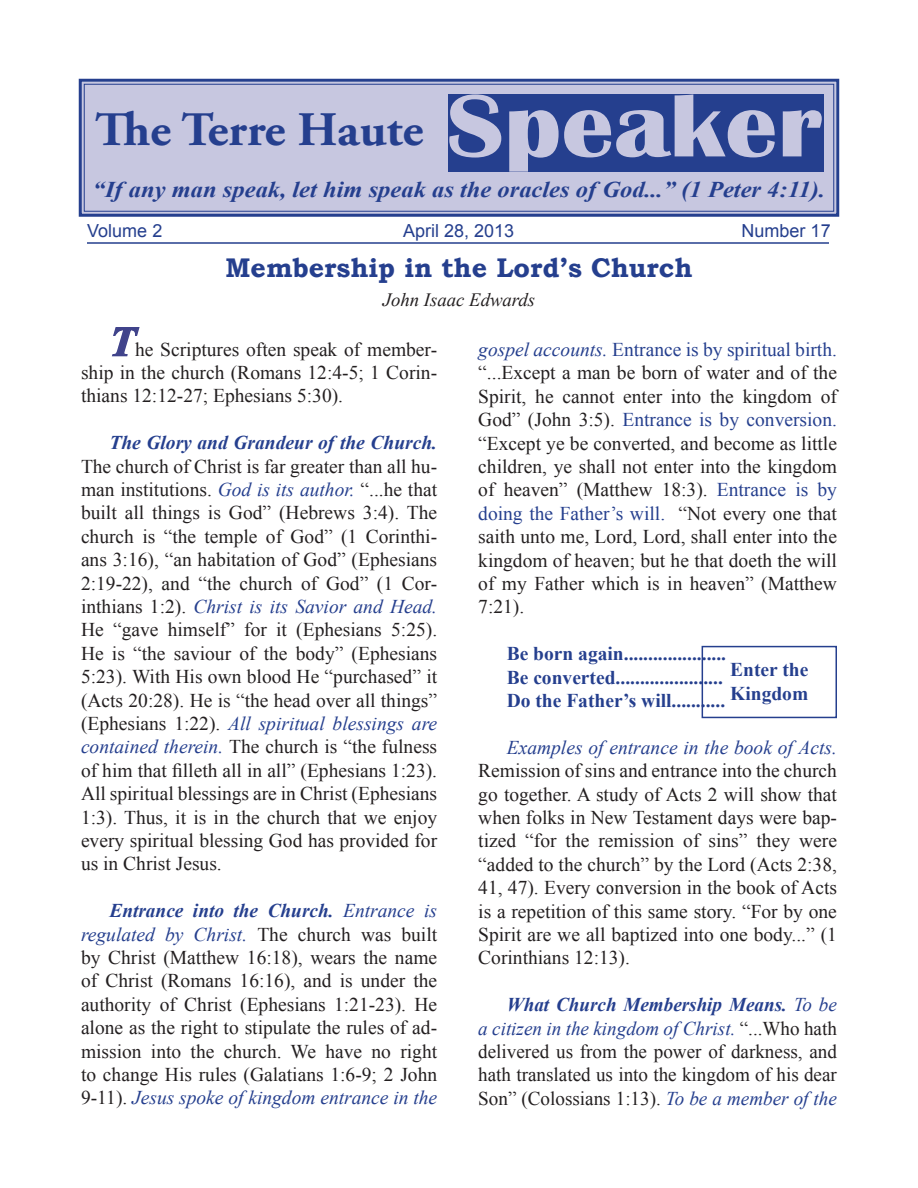
<style>
.page{position:relative;width:918px;height:1188px;background:#fff}
.page>*{position:absolute;margin:0;border:0;box-sizing:border-box;transform-origin:0 0}
.t1{font:700 91.5px "Britannic";color:#c7c7e0;scale:1.15 1}
.t2{font:700 48px "Adobe Garamond Pro";color:#253f8e;scale:1.04 1}
.t3{font:700 27px "Bookman Old Style";color:#253f8e}
.t4{font:italic 700 22.5px "Times New Roman";color:#253f8e;scale:1.09 1}
.t5{font:19.5px/23.4px "Times New Roman";color:#231f20;text-align:justify}
.t6{font:700 19.5px "Times New Roman";color:#253f8e}
.t7{font:italic 18.75px "Times New Roman";color:#231f20}
.t8{font:18px "Arial";color:#253f8e}
.s1{font-weight:700;font-style:italic;font-size:42px;color:#40438b}
.s2{font-weight:700;font-style:italic;color:#253f8e}
.s3{font-style:italic;color:#253f8e}
.s4{color:#253f8e}
</style>
<div class="page">
<svg style="left:78px;top:78px;width:762px;height:139px;background:#bbbdda"></svg>
<div style="left:84px;top:84px;width:750px;height:128px;border:1px solid #253f8e"></div>
<div style="left:448px;top:94px;width:376px;height:78px;background:#253f8e"></div>
<hr style="left:87px;top:242px;width:742px;height:2px;background:#253f8e">
<svg style="left:112px;top:327px;width:28px;height:30px"></svg>
<div style="left:702px;top:646px;width:135px;height:72px;border:2px solid #253f8e"></div>
<p class="t1" style="left:446px;top:74px;width:329px">Speaker</p>
<p class="t4" style="left:93px;top:173px;width:673px">“If any man speak, let him speak as the oracles of God...” (1 Peter 4:11).</p>
<p class="t8" style="left:87px;top:218px;width:77px">Volume 2</p>
<p class="t8" style="left:403px;top:218px;width:113px">April 28, 2013</p>
<p class="t8" style="left:742px;top:218px;width:91px">Number 17</p>
<p class="t3" style="left:225px;top:248px;width:469px">Membership in the Lord’s Church</p>
<p class="t7" style="left:383px;top:287px;width:154px">John Isaac Edwards</p>
<p class="t5" style="left:81px;top:337px;width:358px;text-indent:28px"><span class="s1">T</span>he Scriptures often speak of member&shy;ship in the church (Romans 12:4-5; 1 Corin&shy;thians 12:12-27; Ephesians 5:30).</p>
<p class="t5" style="left:81px;top:430px;width:358px;text-indent:28px"><span class="s2">The Glory and Grandeur of the Church.<br></span>The church of Christ is far greater than all hu&shy;man institutions. <span class="s3">God is its author.</span> “...he that built all things is God” (Hebrews 3:4). The church is “the temple of God” (1 Corinthi&shy;ans 3:16), “an habitation of God” (Ephesians 2:19-22), and “the church of God” (1 Cor&shy;inthians 1:2). <span class="s3">Christ is its Savior and Head.<br></span>He “gave himself” for it (Ephesians 5:25).<br>He is “the saviour of the body” (Ephesians 5:23). With His own blood He “purchased” it (Acts 20:28). He is “the head over all things” (Ephesians 1:22). <span class="s3">All spiritual blessings are contained therein.</span> The church is “the fulness of him that filleth all in all” (Ephesians 1:23).<br>All spiritual blessings are in Christ (Ephesians 1:3). Thus, it is in the church that we enjoy every spiritual blessing God has provided for us in Christ Jesus.</p>
<p class="t5" style="left:81px;top:898px;width:358px;text-indent:28px"><span class="s2">Entrance into the Church.</span> <span class="s3">Entrance is regulated by Christ.</span> The church was built by Christ (Matthew 16:18), wears the name of Christ (Romans 16:16), and is under the authority of Christ (Ephesians 1:21-23). He alone as the right to stipulate the rules of ad&shy;mission into the church. We have no right to change His rules (Galatians 1:6-9; 2 John 9-11). <span class="s3">Jesus spoke of kingdom entrance in the</span></p>
<p class="t2" style="left:95px;top:102px;width:317px">The Terre Haute</p>
<p class="t5" style="left:478px;top:337px;width:360px"><span class="s3">gospel accounts.</span> <span class="s4">Entrance is by spiritual birth. </span>“...Except a man be born of water and of the Spirit, he cannot enter into the kingdom of God” (John 3:5). <span class="s4">Entrance is by conversion. </span>“Except ye be converted, and become as little children, ye shall not enter into the kingdom of heaven” (Matthew 18:3). <span class="s4">Entrance is by doing the Father’s will.</span> “Not every one that saith unto me, Lord, Lord, shall enter into the kingdom of heaven; but he that doeth the will of my Father which is in heaven” (Matthew 7:21).</p>
<p class="t6" style="left:507px;top:640px;width:221px">Be born again.....................</p>
<p class="t6" style="left:507px;top:663px;width:218px">Be converted......................</p>
<p class="t6" style="left:507px;top:686px;width:220px">Do the Father’s will...........</p>
<p class="t5" style="left:478px;top:735px;width:360px;text-indent:28px"><span class="s3">Examples of entrance in the book of Acts.<br></span>Remission of sins and entrance into the church go together. A study of Acts 2 will show that when folks in New Testament days were bap&shy;tized “for the remission of sins” they were “added to the church” by the Lord (Acts 2:38, 41, 47). Every conversion in the book of Acts is a repetition of this same story. “For by one Spirit are we all baptized into one body...” (1<br>Corinthians 12:13).</p>
<p class="t5" style="left:478px;top:992px;width:360px;text-indent:28px"><span class="s2">What Church Membership Means.</span> <span class="s3">To be a citizen in the kingdom of Christ.</span> “...Who hath delivered us from the power of darkness, and hath translated us into the kingdom of his dear Son” (Colossians 1:13). <span class="s3">To be a member of the</span></p>
<p class="t6" style="left:730px;top:656px;width:80px">Enter the</p>
<p class="t6" style="left:730px;top:679px;width:80px">Kingdom</p>
</div>
